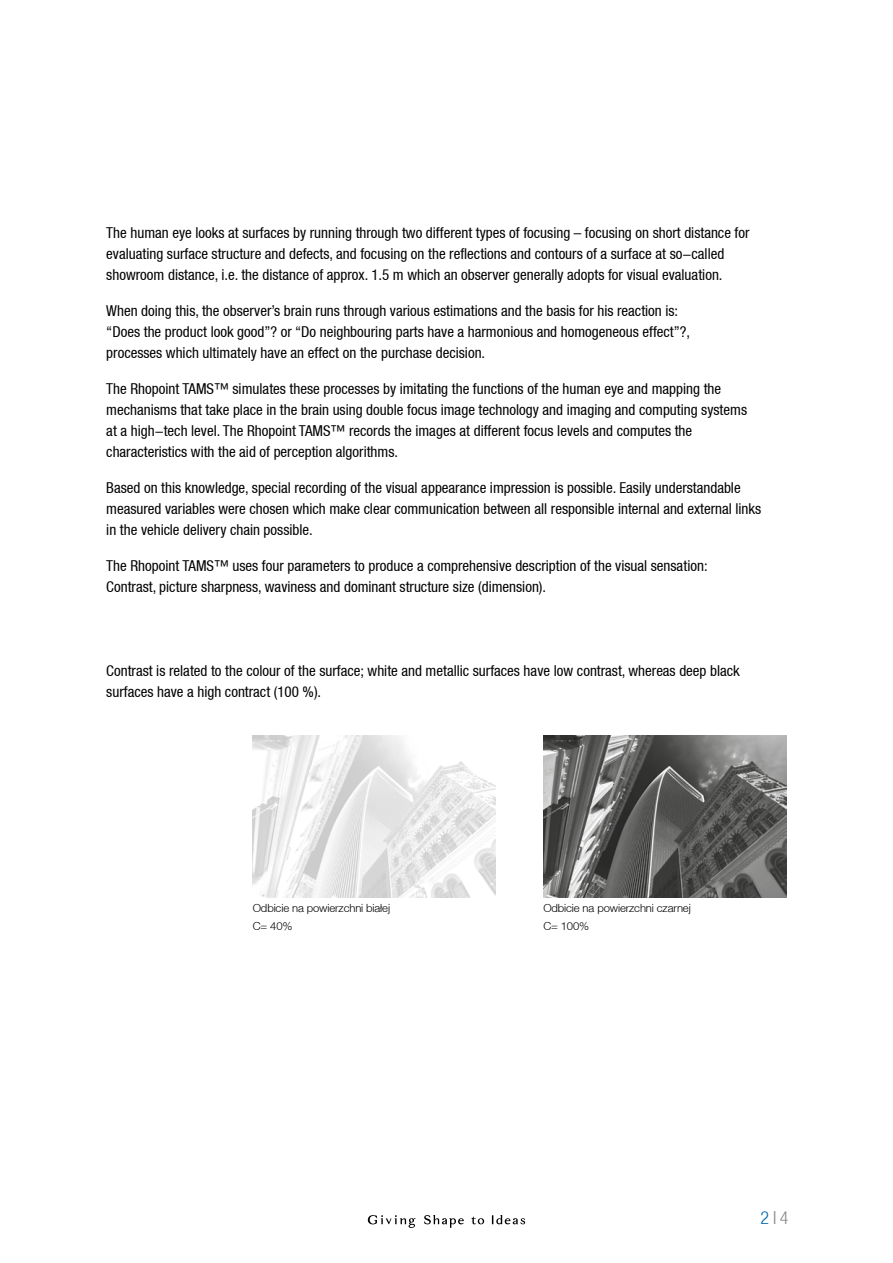
<style>
.page{position:relative;width:893px;height:1263px;background:#fff}
.page>*{position:absolute;margin:0;border:0;box-sizing:border-box;transform-origin:0 0}
.t1{font:300 condensed 18px "Helvetica KM";color:#006ab2}
.t2{font:condensed 15px "Helvetica KM";color:#000}
.t3{font:300 11.25px "Helvetica KM";letter-spacing:-.01em;color:#000}
.s1{font-weight:400;color:#878787}
.s2{color:#878787}
</style>
<div class="page">
<svg style="left:424px;top:1215px;width:40px;height:13px"></svg>
<svg style="left:492px;top:1215px;width:33px;height:9px"></svg>
<svg style="left:368px;top:1215px;width:47px;height:13px"></svg>
<svg style="left:471px;top:1216px;width:13px;height:8px"></svg>
<img style="left:253px;top:736px;width:242px;height:162px">
<img style="left:544px;top:736px;width:243px;height:162px">
<p class="t2" style="left:106px;top:224px;width:645px">The human eye looks at surfaces by running through two different types of focusing – focusing on short distance for</p>
<p class="t2" style="left:106px;top:245px;width:619px">evaluating surface structure and defects, and focusing on the reflections and contours of a surface at so-called</p>
<p class="t2" style="left:106px;top:266px;width:618px">showroom distance, i.e. the distance of approx. 1.5 m which an observer generally adopts for visual evaluation.</p>
<p class="t2" style="left:106px;top:302px;width:573px">When doing this, the observer’s brain runs through various estimations and the basis for his reaction is:</p>
<p class="t2" style="left:106px;top:323px;width:585px">“Does the product look good”? or “Do neighbouring parts have a harmonious and homogeneous effect”?,</p>
<p class="t2" style="left:106px;top:344px;width:380px">processes which ultimately have an effect on the purchase decision.</p>
<p class="t2" style="left:106px;top:380px;width:616px">The Rhopoint TAMS™ simulates these processes by imitating the functions of the human eye and mapping the</p>
<p class="t2" style="left:106px;top:401px;width:642px">mechanisms that take place in the brain using double focus image technology and imaging and computing systems</p>
<p class="t2" style="left:106px;top:422px;width:587px">at a high-tech level. The Rhopoint TAMS™ records the images at different focus levels and computes the</p>
<p class="t2" style="left:106px;top:443px;width:293px">characteristics with the aid of perception algorithms.</p>
<p class="t2" style="left:106px;top:479px;width:636px">Based on this knowledge, special recording of the visual appearance impression is possible. Easily understandable</p>
<p class="t2" style="left:106px;top:500px;width:656px">measured variables were chosen which make clear communication between all responsible internal and external links</p>
<p class="t2" style="left:106px;top:521px;width:208px">in the vehicle delivery chain possible.</p>
<p class="t2" style="left:106px;top:557px;width:603px">The Rhopoint TAMS™ uses four parameters to produce a comprehensive description of the visual sensation:</p>
<p class="t2" style="left:106px;top:578px;width:441px">Contrast, picture sharpness, waviness and dominant structure size (dimension).</p>
<p class="t2" style="left:106px;top:662px;width:635px">Contrast is related to the colour of the surface; white and metallic surfaces have low contrast, whereas deep black</p>
<p class="t2" style="left:106px;top:683px;width:216px">surfaces have a high contract (100 %).</p>
<p class="t3" style="left:253px;top:901px;width:139px">Odbicie na powierzchni białej</p>
<p class="t3" style="left:253px;top:919px;width:41px">C= 40%</p>
<p class="t3" style="left:543px;top:901px;width:149px">Odbicie na powierzchni czarnej</p>
<p class="t3" style="left:543px;top:919px;width:47px">C= 100%</p>
<p class="t1" style="left:760px;top:1207px;width:30px">2<span class="s1">|</span> <span class="s2">4</span></p>
</div>
